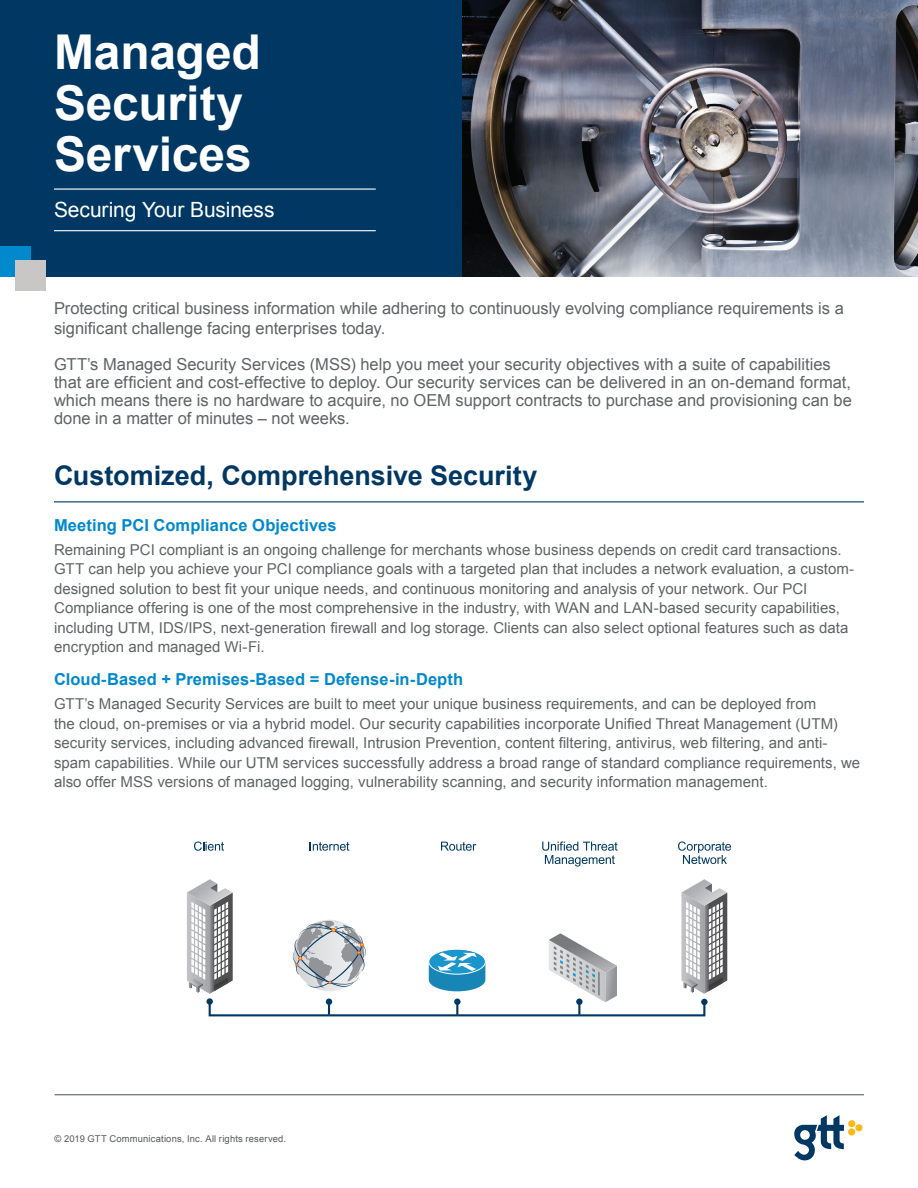
<style>
.page{position:relative;width:918px;height:1188px;background:#fff}
.page>*{position:absolute;margin:0;border:0;box-sizing:border-box;transform-origin:0 0}
.t1{font:700 48px/51px "Arial";letter-spacing:-.005em;color:#fff}
.t2{font:700 27px "Arial";color:#003863}
.t3{font:21px "Arial";letter-spacing:-.005em;color:#fff}
.t4{font:16.5px/18px "Arial";color:#5f6364}
.t5{font:700 16.5px "Arial";letter-spacing:.005em;color:#0089cc}
.t6{font:15px/19.5px "Arial";letter-spacing:.005em;color:#5f6364}
.t7{font:9.3px "Arial";letter-spacing:.02em;color:#565859}
</style>
<div class="page">
<hr style="left:55px;top:1094px;width:809px;height:1px;background:#5f6364">
<div style="left:848px;top:1120px;width:7px;height:7px;background:#fcb814;border-radius:50%"></div>
<div style="left:855px;top:1124px;width:8px;height:7px;background:#fcb814;border-radius:50%"></div>
<div style="left:848px;top:1128px;width:7px;height:8px;background:#fcb814;border-radius:50%"></div>
<svg style="left:794px;top:1115px;width:50px;height:45px"></svg>
<div style="left:0;top:0;width:462px;height:276px;background:#003863"></div>
<hr style="left:54px;top:189px;width:322px;height:1px;background:#fff">
<hr style="left:54px;top:230px;width:322px;height:1px;background:#fff">
<div style="left:209px;top:1000px;width:496px;height:16px;border:2px solid #003863"></div>
<div style="left:701px;top:999px;width:7px;height:6px;background:#003863;border-radius:50%"></div>
<div style="left:207px;top:998px;width:6px;height:7px;background:#003863;border-radius:50%"></div>
<svg style="left:187px;top:879px;width:46px;height:115px"></svg>
<svg style="left:429px;top:949px;width:56px;height:25px"></svg>
<div style="left:429px;top:949px;width:56px;height:25px;border:1px solid #fff;border-radius:50%"></div>
<svg style="left:429px;top:953px;width:56px;height:38px;background:#4da6ce"></svg>
<svg style="left:681px;top:879px;width:46px;height:115px"></svg>
<svg style="left:293px;top:921px;width:73px;height:67px"></svg>
<svg style="left:456px;top:1005px;width:2px;height:10px"></svg>
<div style="left:454px;top:999px;width:7px;height:6px;background:#003863;border-radius:50%"></div>
<svg style="left:549px;top:933px;width:68px;height:82px"></svg>
<div style="left:576px;top:999px;width:7px;height:6px;background:#003863;border-radius:50%"></div>
<svg style="left:326px;top:999px;width:6px;height:16px"></svg>
<svg style="left:194px;top:842px;width:30px;height:9px"></svg>
<svg style="left:310px;top:842px;width:39px;height:9px"></svg>
<svg style="left:441px;top:842px;width:35px;height:9px"></svg>
<svg style="left:542px;top:842px;width:76px;height:25px"></svg>
<svg style="left:678px;top:842px;width:53px;height:22px"></svg>
<hr style="left:54px;top:501px;width:810px;height:1px;background:#003863">
<div style="left:0;top:246px;width:30px;height:30px;background:#0089cc"></div>
<div style="left:15px;top:260px;width:30px;height:31px;background:#c8c7c6"></div>
<img style="left:462px;top:0;width:456px;height:276px">
<h1 class="t1" style="left:54px;top:28px;width:208px">Managed<br>Security<br>Services</h1>
<h3 class="t3" style="left:54px;top:196px;width:222px">Securing Your Business</h3>
<p class="t4" style="left:54px;top:299px;width:791px;line-height:19.8px">Protecting critical business information while adhering to continuously evolving compliance requirements is a significant challenge facing enterprises today.</p>
<p class="t4" style="left:54px;top:356px;width:799px">GTT’s Managed Security Services (MSS) help you meet your security objectives with a suite of capabilities that are efficient and cost-effective to deploy. Our security services can be delivered in an on-demand format, which means there is no hardware to acquire, no OEM support contracts to purchase and provisioning can be done in a matter of minutes – not weeks.</p>
<h2 class="t2" style="left:54px;top:458px;width:485px">Customized, Comprehensive Security</h2>
<p class="t5" style="left:54px;top:514px;width:284px">Meeting PCI Compliance Objectives</p>
<p class="t6" style="left:54px;top:540px;width:802px">Remaining PCI compliant is an ongoing challenge for merchants whose business depends on credit card transactions.<br>GTT can help you achieve your PCI compliance goals with a targeted plan that includes a network evaluation, a custom&shy;designed solution to best fit your unique needs, and continuous monitoring and analysis of your network. Our PCI Compliance offering is one of the most comprehensive in the industry, with WAN and LAN-based security capabilities, including UTM, IDS/IPS, next-generation firewall and log storage. Clients can also select optional features such as data encryption and managed Wi-Fi.</p>
<p class="t5" style="left:54px;top:669px;width:411px">Cloud-Based + Premises-Based = Defense-in-Depth</p>
<p class="t6" style="left:54px;top:695px;width:808px">GTT’s Managed Security Services are built to meet your unique business requirements, and can be deployed from<br>the cloud, on-premises or via a hybrid model. Our security capabilities incorporate Unified Threat Management (UTM) security services, including advanced firewall, Intrusion Prevention, content filtering, antivirus, web filtering, and anti&shy;spam capabilities. While our UTM services successfully address a broad range of standard compliance requirements, we also offer MSS versions of managed logging, vulnerability scanning, and security information management.</p>
<p class="t7" style="left:55px;top:1133px;width:233px">© 2019 GTT Communications, Inc. All rights reserved.</p>
</div>
